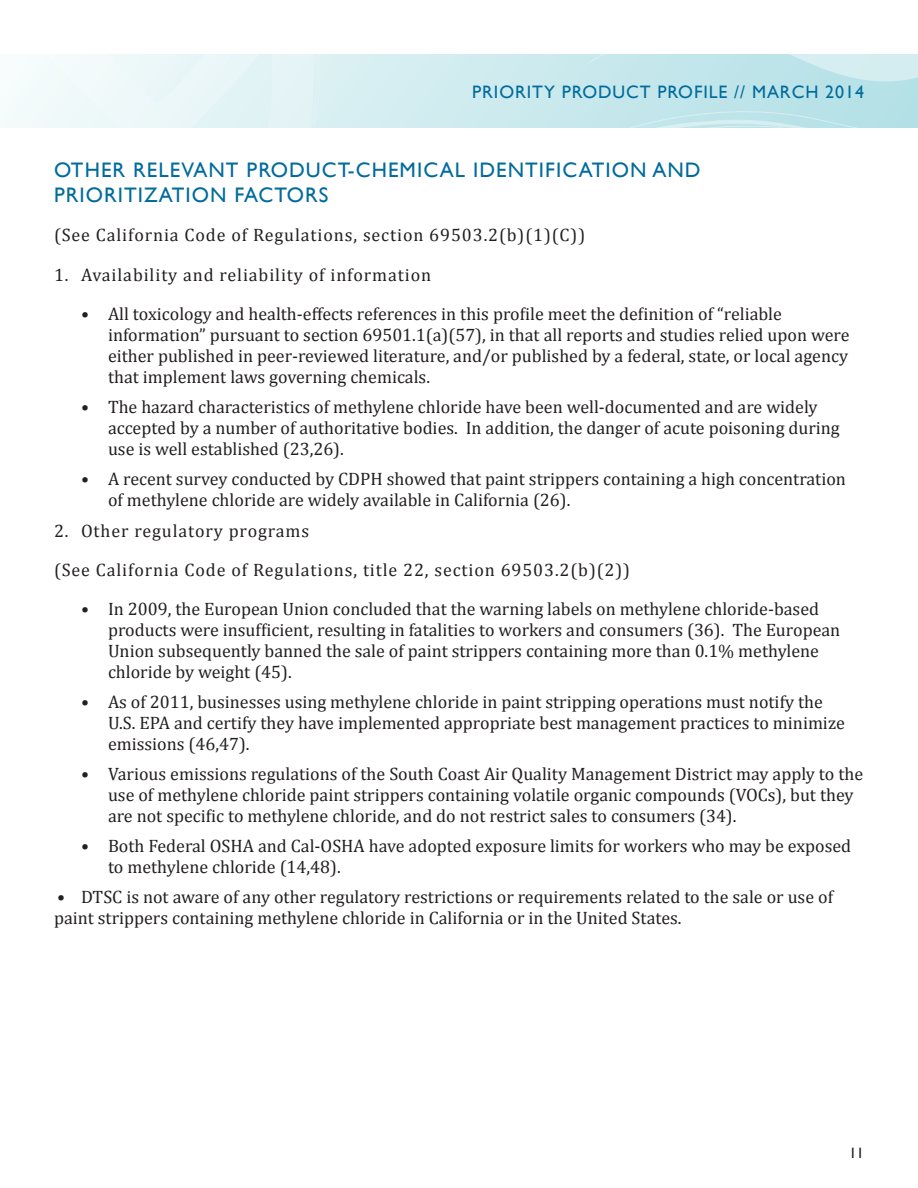
<style>
.page{position:relative;width:918px;height:1188px;background:#fff}
.page>*{position:absolute;margin:0;border:0;box-sizing:border-box;transform-origin:0 0}
.paragraph{font:21px "Gill Sans";letter-spacing:.05em;color:#006b9c}
.Bullet{font:18px/21px "Cambria";color:#231f20}
.paragraph-2{font:18px "Cambria";letter-spacing:.05em;color:#231f20}
.t1{font:18px "Gill Sans";letter-spacing:.05em;color:#006b9c}
.t2{font:15px "Gill Sans";color:#231f20}
</style>
<div class="page">
<div style="left:0;top:54px;width:918px;height:74px;background:#d3edf0"></div>
<svg style="left:518px;top:54px;width:400px;height:74px"></svg>
<svg style="left:0;top:54px;width:320px;height:74px"></svg>
<p class="t1" style="left:472px;top:81px;width:393px">PRIORITY PRODUCT PROFILE // MARCH 2014</p>
<p class="paragraph" style="left:54px;top:157px;width:92px">OTHER RELE</p>
<p class="paragraph" style="left:181px;top:157px;width:28px">VANT</p>
<p class="paragraph" style="left:247px;top:157px;width:16px">PRODUCT</p>
<p class="paragraph" style="left:348px;top:157px;width:54px">-CHEMICAL</p>
<p class="paragraph" style="left:473px;top:157px;width:14px">IDENTIFICATION</p>
<p class="paragraph" style="left:652px;top:157px;width:17px">AND</p>
<p class="paragraph" style="left:54px;top:182px;width:12px">PRIORITI</p>
<p class="paragraph" style="left:144px;top:182px;width:29px">ZATION</p>
<p class="paragraph" style="left:234px;top:182px;width:15px">FACTORS</p>
<p class="paragraph-2" style="left:54px;top:225px;width:533px">(See California Code of Regulations, section 69503.2(b)(1)(C))</p>
<p class="paragraph-2" style="left:54px;top:264px;width:379px">1. Availability and reliability of information</p>
<p class="Bullet" style="left:108px;top:303px;width:743px;text-indent:-27px">• All toxicology and health-effects references in this profile meet the definition of “reliable information” pursuant to section 69501.1(a)(57), in that all reports and studies relied upon were either published in peer-reviewed literature, and/or published by a federal, state, or local agency that implement laws governing chemicals.</p>
<p class="Bullet" style="left:108px;top:396px;width:733px;text-indent:-27px">• The hazard characteristics of methylene chloride have been well-documented and are widely accepted by a number of authoritative bodies. In addition, the danger of acute poisoning during use is well established (23,26).</p>
<p class="Bullet" style="left:108px;top:468px;width:739px;text-indent:-27px">• A recent survey conducted by CDPH showed that paint strippers containing a high concentration of methylene chloride are widely available in California (26).</p>
<p class="paragraph-2" style="left:54px;top:520px;width:257px">2. Other regulatory programs</p>
<p class="paragraph-2" style="left:54px;top:559px;width:578px">(See California Code of Regulations, title 22, section 69503.2(b)(2))</p>
<p class="Bullet" style="left:108px;top:598px;width:734px;text-indent:-27px">• In 2009, the European Union concluded that the warning labels on methylene chloride-based products were insufficient, resulting in fatalities to workers and consumers (36). The European Union subsequently banned the sale of paint strippers containing more than 0.1% methylene chloride by weight (45).</p>
<p class="Bullet" style="left:108px;top:691px;width:738px;text-indent:-27px">• As of 2011, businesses using methylene chloride in paint stripping operations must notify the<br>U.S. EPA and certify they have implemented appropriate best management practices to minimize emissions (46,47).</p>
<p class="Bullet" style="left:108px;top:763px;width:757px;text-indent:-27px">• Various emissions regulations of the South Coast Air Quality Management District may apply to the use of methylene chloride paint strippers containing volatile organic compounds (VOCs), but they are not specific to methylene chloride, and do not restrict sales to consumers (34).</p>
<p class="Bullet" style="left:108px;top:835px;width:745px;text-indent:-27px">• Both Federal OSHA and Cal-OSHA have adopted exposure limits for workers who may be exposed to methylene chloride (14,48).</p>
<p class="Bullet" style="left:54px;top:886px;width:781px">• DTSC is not aware of any other regulatory restrictions or requirements related to the sale or use of paint strippers containing methylene chloride in California or in the United States.</p>
<p class="t2" style="left:849px;top:1144px;width:16px">11</p>
</div>
